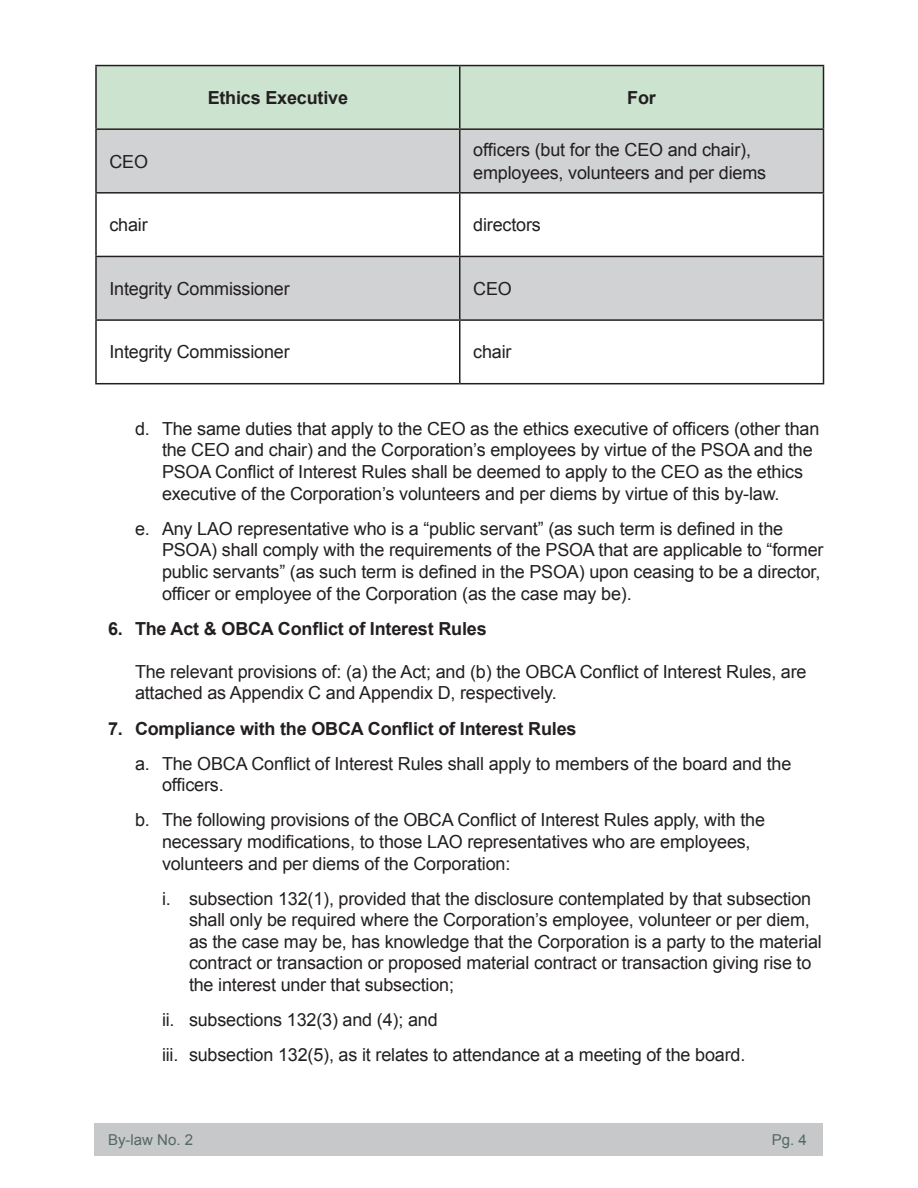
<style>
.page{position:relative;width:918px;height:1188px;background:#fff}
.page>*{position:absolute;margin:0;border:0;box-sizing:border-box;transform-origin:0 0}
.t1{font:18px/21.6px "Arial";letter-spacing:-.01em;color:#231f20}
.t2{font:700 18px "Arial";letter-spacing:-.01em;color:#231f20}
.t3{font:15px "Arial";color:#546964}
</style>
<div class="page">
<div style="left:94px;top:1123px;width:730px;height:33px;background:#c6c8c9"></div>
<div style="left:97px;top:66px;width:726px;height:62px;background:#cce3d0"></div>
<svg style="left:97px;top:130px;width:726px;height:189px;fill:#d1d2d4"></svg>
<hr style="left:95px;top:65px;width:365px;height:1px;background:#231f20">
<hr style="left:95px;top:66px;width:2px;height:62px;background:#231f20">
<hr style="left:460px;top:65px;width:364px;height:1px;background:#231f20">
<hr style="left:459px;top:66px;width:1px;height:62px;background:#231f20">
<hr style="left:823px;top:66px;width:1px;height:62px;background:#231f20">
<hr style="left:95px;top:128px;width:365px;height:2px;background:#231f20">
<hr style="left:95px;top:130px;width:2px;height:62px;background:#231f20">
<hr style="left:460px;top:128px;width:364px;height:2px;background:#231f20">
<hr style="left:459px;top:130px;width:1px;height:62px;background:#231f20">
<hr style="left:823px;top:130px;width:1px;height:62px;background:#231f20">
<hr style="left:95px;top:192px;width:365px;height:2px;background:#231f20">
<hr style="left:95px;top:194px;width:2px;height:62px;background:#231f20">
<hr style="left:460px;top:192px;width:364px;height:2px;background:#231f20">
<hr style="left:459px;top:194px;width:1px;height:62px;background:#231f20">
<hr style="left:823px;top:194px;width:1px;height:62px;background:#231f20">
<hr style="left:95px;top:256px;width:365px;height:1px;background:#231f20">
<hr style="left:95px;top:257px;width:2px;height:62px;background:#231f20">
<hr style="left:460px;top:256px;width:364px;height:1px;background:#231f20">
<hr style="left:459px;top:257px;width:1px;height:62px;background:#231f20">
<hr style="left:823px;top:257px;width:1px;height:62px;background:#231f20">
<hr style="left:95px;top:319px;width:365px;height:2px;background:#231f20">
<hr style="left:95px;top:321px;width:2px;height:62px;background:#231f20">
<hr style="left:460px;top:319px;width:364px;height:2px;background:#231f20">
<hr style="left:459px;top:321px;width:1px;height:62px;background:#231f20">
<hr style="left:823px;top:321px;width:1px;height:62px;background:#231f20">
<hr style="left:95px;top:383px;width:365px;height:1px;background:#231f20">
<hr style="left:460px;top:383px;width:364px;height:1px;background:#231f20">
<p class="t2" style="left:208px;top:86px;width:142px">Ethics Executive</p>
<p class="t2" style="left:627px;top:86px;width:30px">For</p>
<p class="t1" style="left:110px;top:151px;width:40px">CEO</p>
<p class="t1" style="left:473px;top:139px;width:295px;line-height:22.5px">officers (but for the CEO and chair), employees, volunteers and per diems</p>
<p class="t1" style="left:110px;top:214px;width:40px">chair</p>
<p class="t1" style="left:473px;top:214px;width:69px">directors</p>
<p class="t1" style="left:110px;top:278px;width:182px">Integrity Commissioner</p>
<p class="t1" style="left:473px;top:278px;width:40px">CEO</p>
<p class="t1" style="left:110px;top:342px;width:182px">Integrity Commissioner</p>
<p class="t1" style="left:473px;top:342px;width:40px">chair</p>
<p class="t1" style="left:162px;top:418px;width:659px;text-indent:-27px">d. The same duties that apply to the CEO as the ethics executive of officers (other than the CEO and chair) and the Corporation’s employees by virtue of the PSOA and the PSOA Conflict of Interest Rules shall be deemed to apply to the CEO as the ethics executive of the Corporation’s volunteers and per diems by virtue of this by-law.</p>
<p class="t1" style="left:162px;top:518px;width:663px;text-indent:-27px">e. Any LAO representative who is a “public servant” (as such term is defined in the PSOA) shall comply with the requirements of the PSOA that are applicable to “former public servants” (as such term is defined in the PSOA) upon ceasing to be a director, officer or employee of the Corporation (as the case may be).</p>
<p class="t2" style="left:108px;top:616px;width:380px">6. The Act &amp; OBCA Conflict of Interest Rules</p>
<p class="t1" style="left:135px;top:661px;width:673px">The relevant provisions of: (a) the Act; and (b) the OBCA Conflict of Interest Rules, are attached as Appendix C and Appendix D, respectively.</p>
<p class="t2" style="left:108px;top:716px;width:470px">7. Compliance with the OBCA Conflict of Interest Rules</p>
<p class="t1" style="left:162px;top:753px;width:631px;text-indent:-27px">a. The OBCA Conflict of Interest Rules shall apply to members of the board and the officers.</p>
<p class="t1" style="left:162px;top:809px;width:605px;text-indent:-27px">b. The following provisions of the OBCA Conflict of Interest Rules apply, with the necessary modifications, to those LAO representatives who are employees, volunteers and per diems of the Corporation:</p>
<p class="t1" style="left:189px;top:888px;width:634px;text-indent:-27px">i. subsection 132(1), provided that the disclosure contemplated by that subsection shall only be required where the Corporation’s employee, volunteer or per diem, as the case may be, has knowledge that the Corporation is a party to the material contract or transaction or proposed material contract or transaction giving rise to the interest under that subsection;</p>
<p class="t1" style="left:162px;top:1009px;width:277px">ii. subsections 132(3) and (4); and</p>
<p class="t1" style="left:162px;top:1044px;width:585px">iii. subsection 132(5), as it relates to attendance at a meeting of the board.</p>
<p class="t3" style="left:108px;top:1130px;width:87px">By-law No. 2</p>
<p class="t3" style="left:772px;top:1130px;width:37px">Pg. 4</p>
</div>
